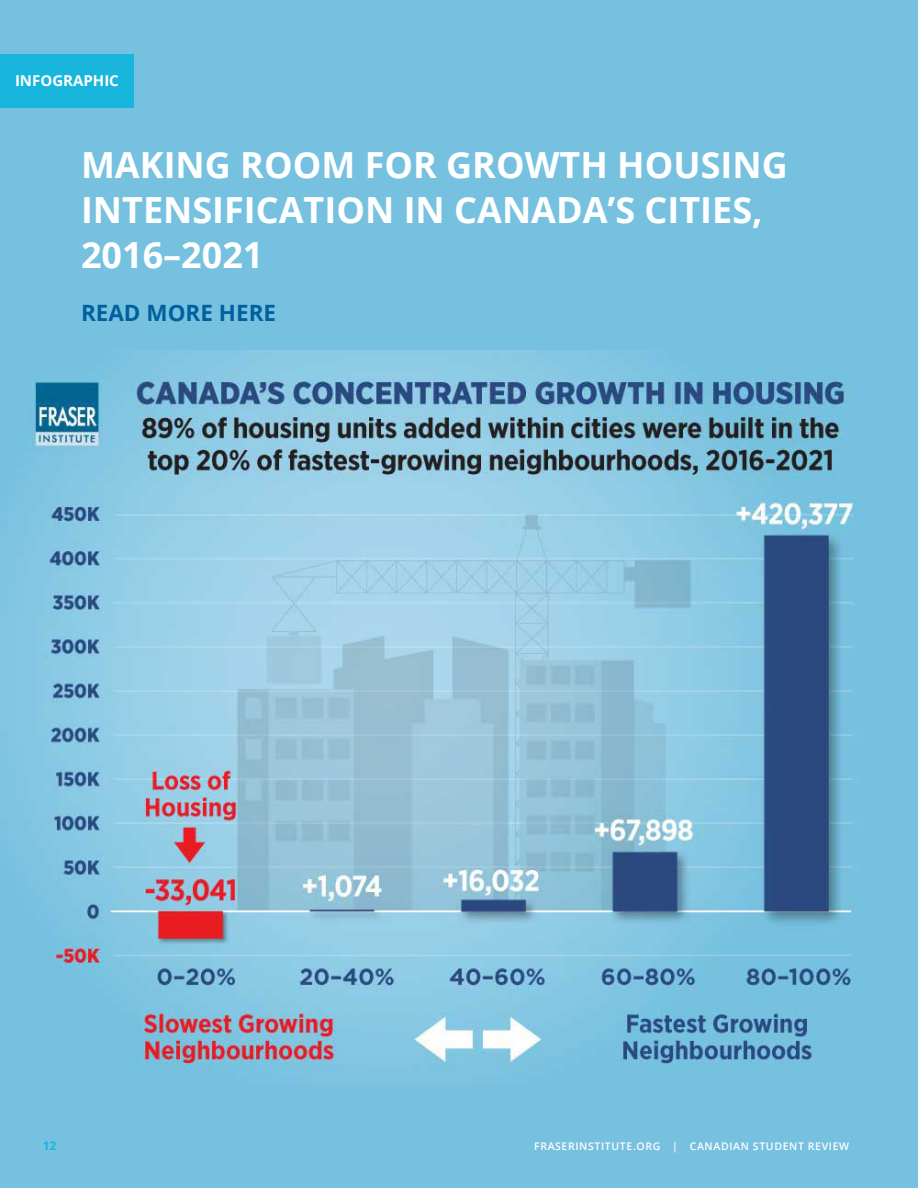
<style>
.page{position:relative;width:918px;height:1188px;background:#76c1e0}
.page>*{position:absolute;margin:0;border:0;box-sizing:border-box;transform-origin:0 0}
.Main_Header{font:700 36px/45px "Open Sans";color:#fff}
.Main_Callout{font:700 22.5px "Open Sans";color:#00619c}
.Main_Header-2{font:700 15px "Open Sans";color:#fff}
.t1{font:700 12px "Open Sans";color:#18b6dd}
.t2{font:600 10.5px "Open Sans";letter-spacing:.06em;color:#fff}
</style>
<div class="page">
<div style="left:0;top:54px;width:134px;height:54px;background:#18b6dd"></div>
<img style="left:0;top:351px;width:853px;height:720px">
<p class="Main_Header-2" style="left:15px;top:70px;width:105px">INFOGRAPHIC</p>
<p class="Main_Header" style="left:81px;top:141px;width:708px">MAKING ROOM FOR GROWTH HOUSING<br>INTENSIFICATION IN CANADA’S CITIES,<br>2016–2021</p>
<p class="Main_Callout" style="left:81px;top:297px;width:197px">READ MORE HERE</p>
<p class="t1" style="left:43px;top:1137px;width:15px">12</p>
<p class="t2" style="left:534px;top:1139px;width:317px">FRASERINSTITUTE.ORG | CANADIAN STUDENT REVIEW</p>
</div>
